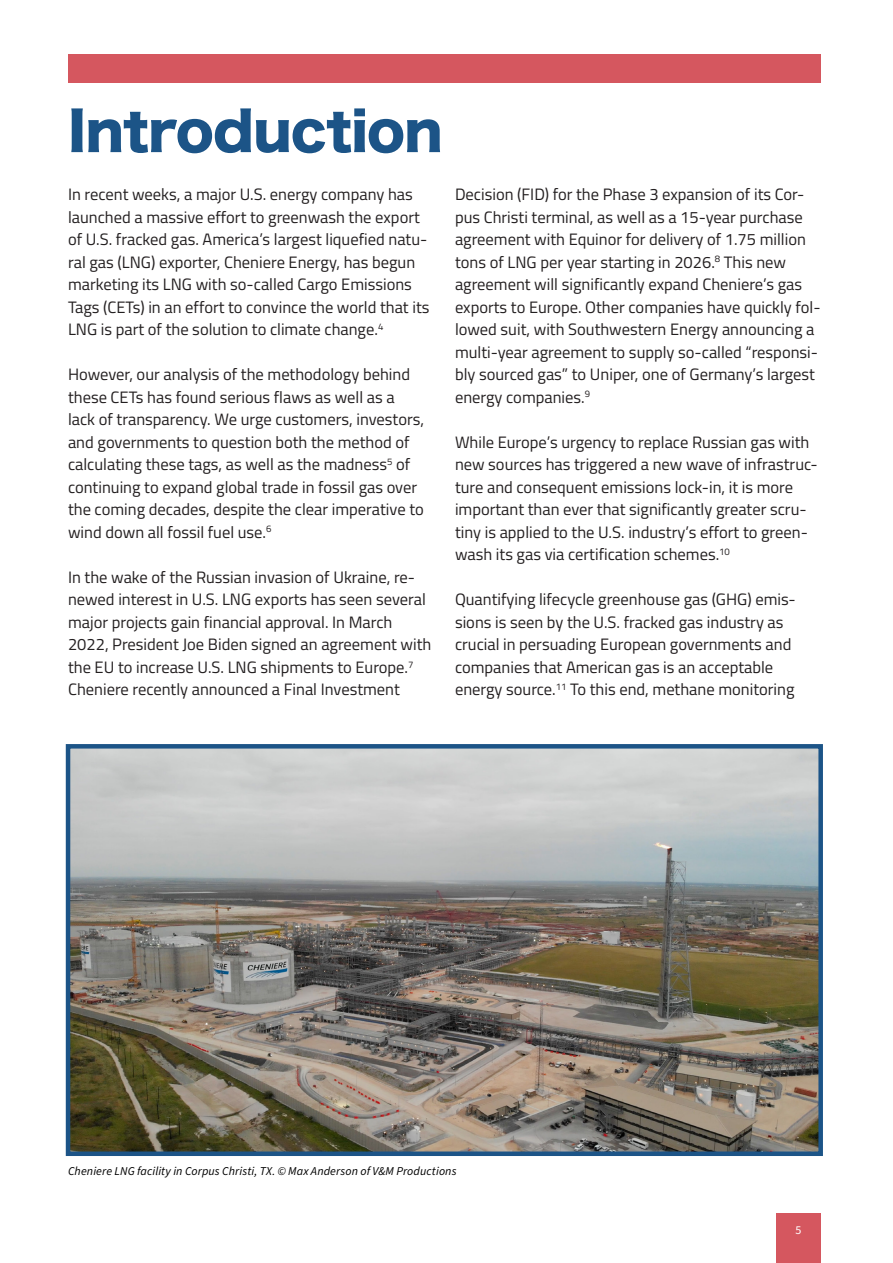
<style>
.page{position:relative;width:893px;height:1263px;background:#fff}
.page>*{position:absolute;margin:0;border:0;box-sizing:border-box;transform-origin:0 0}
._35_Header_Titillium{font:52.5px "Hira Kaku Std W8";letter-spacing:-.01em;color:#1c5487}
.t1{font:16.5px/22.5px "Titillium Web";color:#231f20}
._8_10_Source_Sans_Pr{font:italic 12px "Source Sans Pro";letter-spacing:.01em;color:#010101}
.t2{font:12px "Source Sans Pro";color:#fff}
</style>
<div class="page">
<img style="left:71px;top:749px;width:747px;height:402px">
<div style="left:66px;top:744px;width:757px;height:412px;border:4px solid #1c5487"></div>
<div style="left:776px;top:1213px;width:45px;height:50px;background:#d5575f"></div>
<div style="left:68px;top:54px;width:753px;height:28px;background:#d5575f"></div>
<p class="_35_Header_Titillium" style="left:68px;top:102px;width:376px">Introduction</p>
<p class="t1" style="left:68px;top:183px;width:363px">In recent weeks, a major U.S. energy company has launched a massive effort to greenwash the export of U.S. fracked gas. America’s largest liquefied natu&shy;ral gas (LNG) exporter, Cheniere Energy, has begun marketing its LNG with so-called Cargo Emissions Tags (CETs) in an effort to convince the world that its LNG is part of the solution to climate change.<sup>4</sup></p>
<p class="t1" style="left:68px;top:363px;width:358px">However, our analysis of the methodology behind these CETs has found serious flaws as well as a lack of transparency. We urge customers, investors, and governments to question both the method of calculating these tags, as well as the madness<sup>5</sup> of continuing to expand global trade in fossil gas over the coming decades, despite the clear imperative to wind down all fossil fuel use.<sup>6</sup></p>
<p class="t1" style="left:68px;top:565px;width:365px">In the wake of the Russian invasion of Ukraine, re&shy;newed interest in U.S. LNG exports has seen several major projects gain financial approval. In March 2022, President Joe Biden signed an agreement with the EU to increase U.S. LNG shipments to Europe.<sup>7<br></sup>Cheniere recently announced a Final Investment</p>
<p class="t1" style="left:455px;top:183px;width:367px">Decision (FID) for the Phase 3 expansion of its Cor&shy;pus Christi terminal, as well as a 15-year purchase agreement with Equinor for delivery of 1.75 million tons of LNG per year starting in 2026.<sup>8</sup> This new agreement will significantly expand Cheniere’s gas exports to Europe. Other companies have quickly fol&shy;lowed suit, with Southwestern Energy announcing a multi-year agreement to supply so-called “responsi&shy;bly sourced gas” to Uniper, one of Germany’s largest energy companies.<sup>9</sup></p>
<p class="t1" style="left:455px;top:430px;width:364px">While Europe’s urgency to replace Russian gas with new sources has triggered a new wave of infrastruc&shy;ture and consequent emissions lock-in, it is more important than ever that significantly greater scru&shy;tiny is applied to the U.S. industry’s effort to green&shy;wash its gas via certification schemes.<sup>10</sup></p>
<p class="t1" style="left:455px;top:588px;width:342px">Quantifying lifecycle greenhouse gas (GHG) emis&shy;sions is seen by the U.S. fracked gas industry as crucial in persuading European governments and companies that American gas is an acceptable energy source.<sup>11</sup> To this end, methane monitoring</p>
<p class="_8_10_Source_Sans_Pr" style="left:68px;top:1163px;width:390px">Cheniere LNG facility in Corpus Christi, TX. © Max Anderson of V&amp;M Productions</p>
<p class="t2" style="left:795px;top:1222px;width:7px">5</p>
</div>
